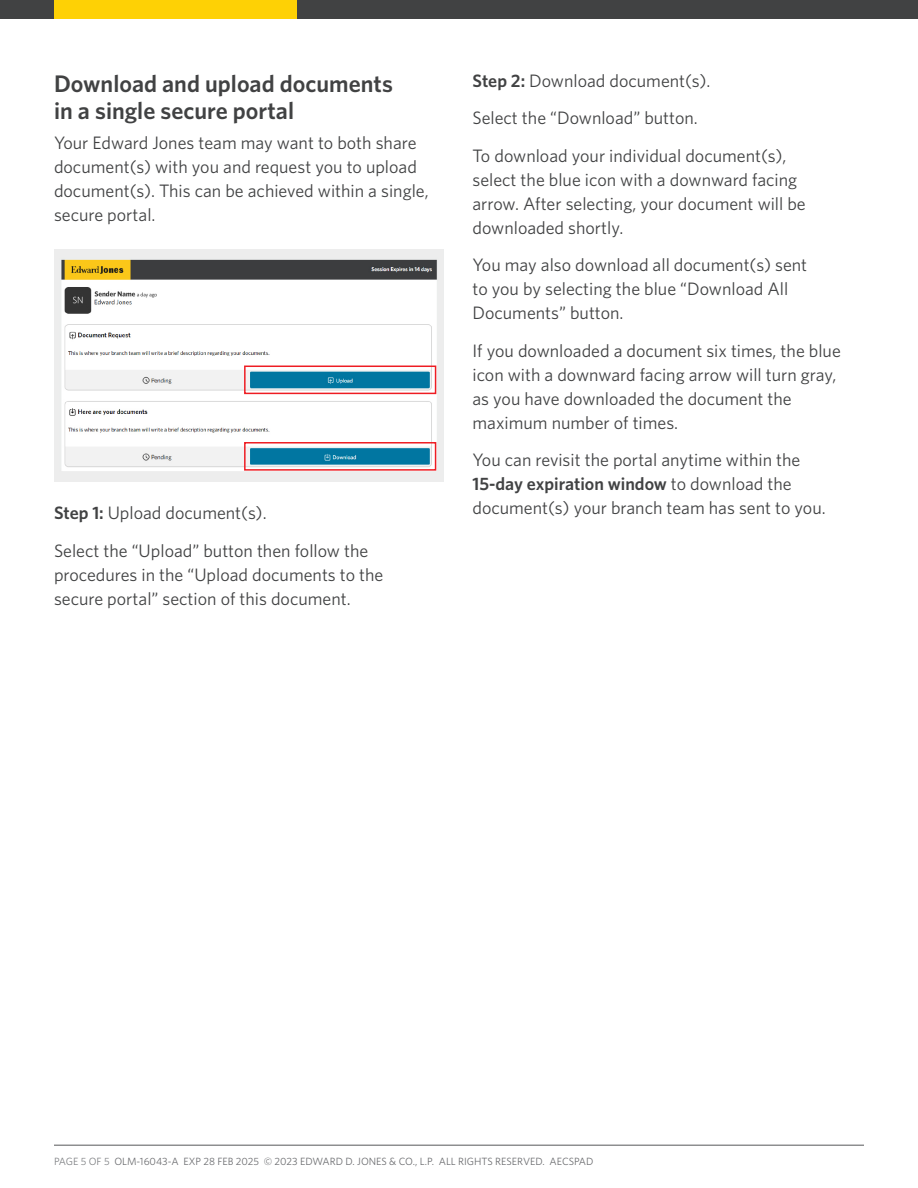
<style>
.page{position:relative;width:918px;height:1188px;background:#fff}
.page>*{position:absolute;margin:0;border:0;box-sizing:border-box;transform-origin:0 0}
.Section_Header{font:600 24px/27px "Whitney";color:#414243}
.Body{font:18px/24px "Whitney";color:#414243}
.t1{font:10.5px "Whitney";color:#6c6d70}
.s1{font-weight:600}
.s2{color:#808285}
</style>
<div class="page">
<hr style="left:54px;top:1145px;width:810px;height:1px;background:#57585a">
<div style="left:0;top:0;width:918px;height:18px;background:#414243"></div>
<div style="left:54px;top:0;width:243px;height:18px;background:#fed105"></div>
<img style="left:54px;top:250px;width:390px;height:231px">
<div style="left:244px;top:366px;width:192px;height:28px;border:2px solid #ee1d23"></div>
<div style="left:244px;top:442px;width:192px;height:29px;border:2px solid #ee1d23"></div>
<p class="Section_Header" style="left:54px;top:69px;width:340px">Download and upload documents in a single secure portal</p>
<p class="Body" style="left:54px;top:131px;width:376px">Your Edward Jones team may want to both share document(s) with you and request you to upload document(s). This can be achieved within a single, secure portal.</p>
<p class="Body" style="left:54px;top:500px;width:214px"><span class="s1">Step 1:</span> Upload document(s).</p>
<p class="Body" style="left:54px;top:538px;width:331px">Select the “Upload” button then follow the procedures in the “Upload documents to the secure portal” section of this document.</p>
<p class="Body" style="left:472px;top:68px;width:240px"><span class="s1">Step 2:</span> Download document(s).</p>
<p class="Body" style="left:472px;top:106px;width:227px">Select the “Download” button.</p>
<p class="Body" style="left:472px;top:143px;width:335px">To download your individual document(s), select the blue icon with a downward facing arrow. After selecting, your document will be downloaded shortly.</p>
<p class="Body" style="left:472px;top:253px;width:336px">You may also download all document(s) sent to you by selecting the blue “Download All<br>Documents” button.</p>
<p class="Body" style="left:472px;top:338px;width:370px">If you downloaded a document six times, the blue icon with a downward facing arrow will turn gray, as you have downloaded the document the maximum number of times.</p>
<p class="Body" style="left:472px;top:448px;width:355px">You can revisit the portal anytime within the<br><span class="s1">15-day expiration window</span> to download the document(s) your branch team has sent to you.</p>
<p class="t1" style="left:54px;top:1155px;width:541px"><span class="s2">PAGE 5 OF 5</span> OLM-16043-A EXP 28 FEB 2025 © 2023 EDWARD D. JONES &amp; CO., L.P. ALL RIGHTS RESERVED. AECSPAD</p>
</div>
